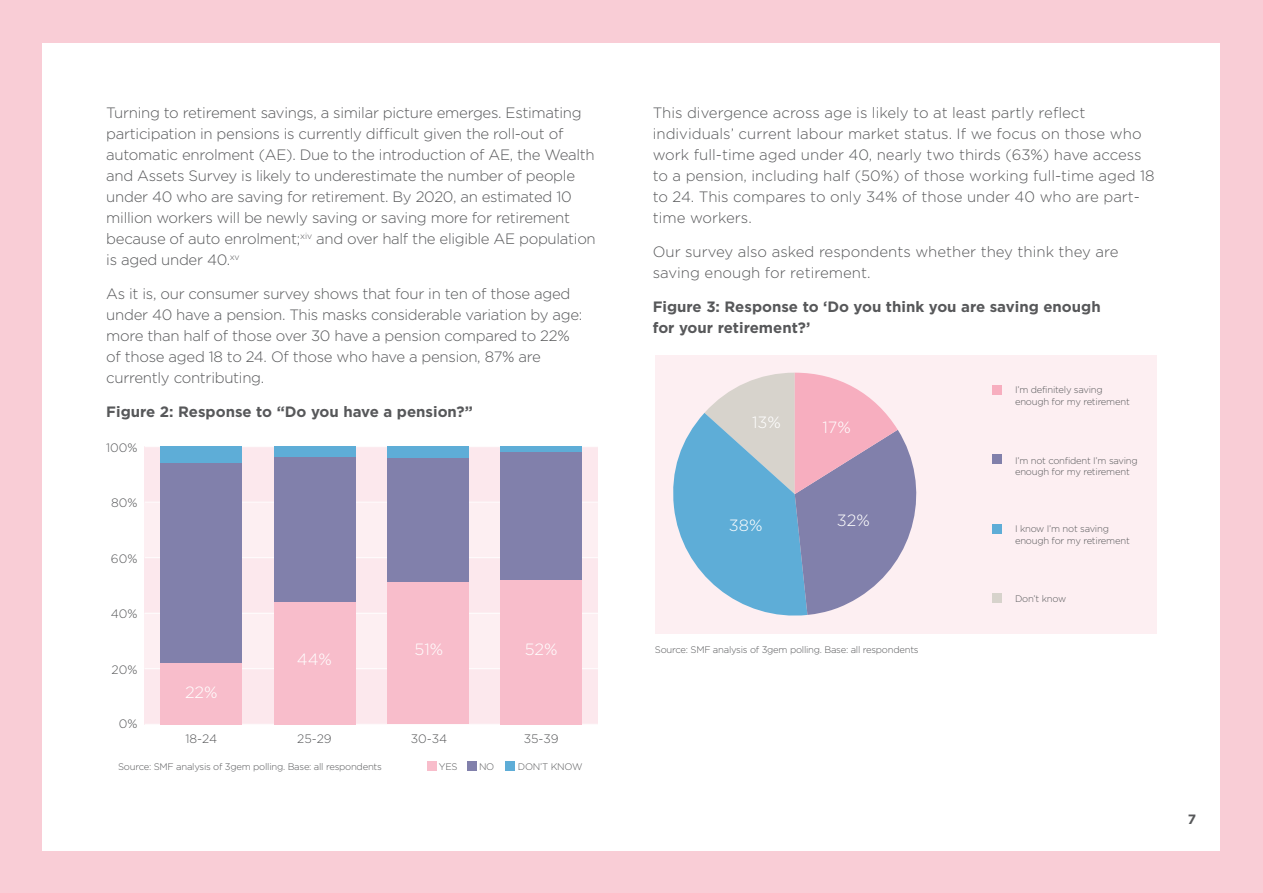
<style>
.page{position:relative;width:1263px;height:893px;background:#f9cdd6}
.page>*{position:absolute;margin:0;border:0;box-sizing:border-box;transform-origin:0 0}
.t1{font:300 16.35px "Gotham";color:#fff}
.t2{font:300 15px/21px "Gotham";letter-spacing:-.02em;color:#57585a}
.t3{font:300 15px/21px "Gotham";color:#57585a}
.t4{font:700 15px/21px "Gotham";color:#57585a}
.t5{font:700 13.5px "Gotham";color:#57585a}
.t6{font:300 12.15px "Gotham";color:#57585a}
.t7{font:300 9.45px/11.4px "Gotham";letter-spacing:-.025em;color:#57585a}
</style>
<div class="page">
<div style="left:43px;top:43px;width:1177px;height:807px;background:#fff"></div>
<div style="left:145px;top:446px;width:453px;height:278px;background:#fdeff2"></div>
<div style="left:145px;top:446px;width:453px;height:56px;background:#fce8ed"></div>
<div style="left:145px;top:557px;width:453px;height:56px;background:#fce8ed"></div>
<div style="left:145px;top:669px;width:453px;height:55px;background:#fce8ed"></div>
<hr style="left:145px;top:668px;width:453px;height:1px;background:#fff">
<hr style="left:145px;top:613px;width:453px;height:1px;background:#fff">
<hr style="left:145px;top:557px;width:453px;height:1px;background:#fff">
<hr style="left:145px;top:502px;width:453px;height:1px;background:#fff">
<hr style="left:145px;top:446px;width:453px;height:1px;background:#fff">
<div style="left:427px;top:762px;width:9px;height:9px;background:#f8bdcb"></div>
<div style="left:467px;top:762px;width:10px;height:9px;background:#8180ab"></div>
<div style="left:505px;top:762px;width:10px;height:9px;background:#5eadd7"></div>
<div style="left:160px;top:447px;width:82px;height:16px;background:#5eadd7"></div>
<div style="left:274px;top:447px;width:81px;height:11px;background:#5eadd7"></div>
<div style="left:387px;top:447px;width:82px;height:11px;background:#5eadd7"></div>
<div style="left:500px;top:447px;width:82px;height:5px;background:#5eadd7"></div>
<div style="left:160px;top:463px;width:82px;height:200px;background:#8180ab"></div>
<div style="left:274px;top:458px;width:81px;height:144px;background:#8180ab"></div>
<div style="left:387px;top:458px;width:82px;height:125px;background:#8180ab"></div>
<div style="left:500px;top:452px;width:82px;height:128px;background:#8180ab"></div>
<div style="left:160px;top:663px;width:82px;height:61px;background:#f8bdcb"></div>
<div style="left:274px;top:602px;width:81px;height:122px;background:#f8bdcb"></div>
<div style="left:387px;top:583px;width:82px;height:141px;background:#f8bdcb"></div>
<div style="left:500px;top:580px;width:82px;height:144px;background:#f8bdcb"></div>
<div style="left:655px;top:355px;width:502px;height:278px;background:#fdeff2"></div>
<svg style="left:673px;top:373px;width:244px;height:243px"></svg>
<div style="left:993px;top:385px;width:9px;height:10px;background:#f7aebf"></div>
<div style="left:993px;top:455px;width:9px;height:9px;background:#8180ab"></div>
<div style="left:993px;top:524px;width:9px;height:10px;background:#5eadd7"></div>
<div style="left:993px;top:593px;width:9px;height:10px;background:#d7d3cc"></div>
<p class="t2" style="left:106px;top:102px;width:491px">Turning to retirement savings, a similar picture emerges. Estimating participation in pensions is currently difficult given the roll-out of automatic enrolment (AE). Due to the introduction of AE, the Wealth and Assets Survey is likely to underestimate the number of people under 40 who are saving for retirement. By 2020, an estimated 10 million workers will be newly saving or saving more for retirement because of auto enrolment;<sup>xiv</sup> and over half the eligible AE population is aged under 40.<sup>xv</sup></p>
<p class="t2" style="left:106px;top:283px;width:478px">As it is, our consumer survey shows that four in ten of those aged under 40 have a pension. This masks considerable variation by age: more than half of those over 30 have a pension compared to 22% of those aged 18 to 24. Of those who have a pension, 87% are currently contributing.</p>
<p class="t4" style="left:106px;top:401px;width:368px">Figure 2: Response to “Do you have a pension?”</p>
<p class="t6" style="left:106px;top:440px;width:33px">100%</p>
<p class="t6" style="left:111px;top:496px;width:28px">80%</p>
<p class="t6" style="left:111px;top:551px;width:28px">60%</p>
<p class="t6" style="left:111px;top:607px;width:28px">40%</p>
<p class="t3" style="left:653px;top:102px;width:503px">This divergence across age is likely to at least partly reflect individuals’ current labour market status. If we focus on those who work full-time aged under 40, nearly two thirds (63%) have access to a pension, including half (50%) of those working full-time aged 18 to 24. This compares to only 34% of those under 40 who are part&shy;time workers.</p>
<p class="t3" style="left:653px;top:241px;width:467px">Our survey also asked respondents whether they think they are saving enough for retirement.</p>
<p class="t4" style="left:653px;top:296px;width:449px">Figure 3: Response to ‘Do you think you are saving enough for your retirement?’</p>
<p class="t1" style="left:752px;top:412px;width:30px">13%</p>
<p class="t1" style="left:822px;top:417px;width:30px">17%</p>
<p class="t1" style="left:729px;top:515px;width:35px">38%</p>
<p class="t1" style="left:837px;top:510px;width:34px">32%</p>
<p class="t7" style="left:1015px;top:384px;width:116px">I’m definitely saving enough for my retirement</p>
<p class="t7" style="left:1015px;top:454px;width:124px">I’m not confident I’m saving enough for my retirement</p>
<p class="t7" style="left:1015px;top:523px;width:116px">I know I’m not saving enough for my retirement</p>
<p class="t7" style="left:1015px;top:593px;width:53px">Don’t know</p>
<p class="t6" style="left:112px;top:662px;width:27px">20%</p>
<p class="t6" style="left:119px;top:716px;width:20px">0%</p>
<p class="t1" style="left:185px;top:683px;width:34px">22%</p>
<p class="t6" style="left:185px;top:731px;width:33px">18-24</p>
<p class="t1" style="left:297px;top:649px;width:37px">44%</p>
<p class="t6" style="left:297px;top:731px;width:36px">25-29</p>
<p class="t1" style="left:415px;top:639px;width:30px">51%</p>
<p class="t6" style="left:411px;top:731px;width:38px">30-34</p>
<p class="t1" style="left:525px;top:639px;width:34px">52%</p>
<p class="t7" style="left:655px;top:644px;width:265px">Source: SMF analysis of 3gem polling. Base: all respondents</p>
<p class="t6" style="left:524px;top:731px;width:36px">35-39</p>
<p class="t7" style="left:118px;top:761px;width:265px">Source: SMF analysis of 3gem polling. Base: all respondents</p>
<p class="t7" style="left:439px;top:761px;width:20px">YES</p>
<p class="t7" style="left:479px;top:761px;width:17px">NO</p>
<p class="t7" style="left:518px;top:761px;width:66px">DON’T KNOW</p>
<p class="t5" style="left:1188px;top:811px;width:10px">7</p>
</div>
